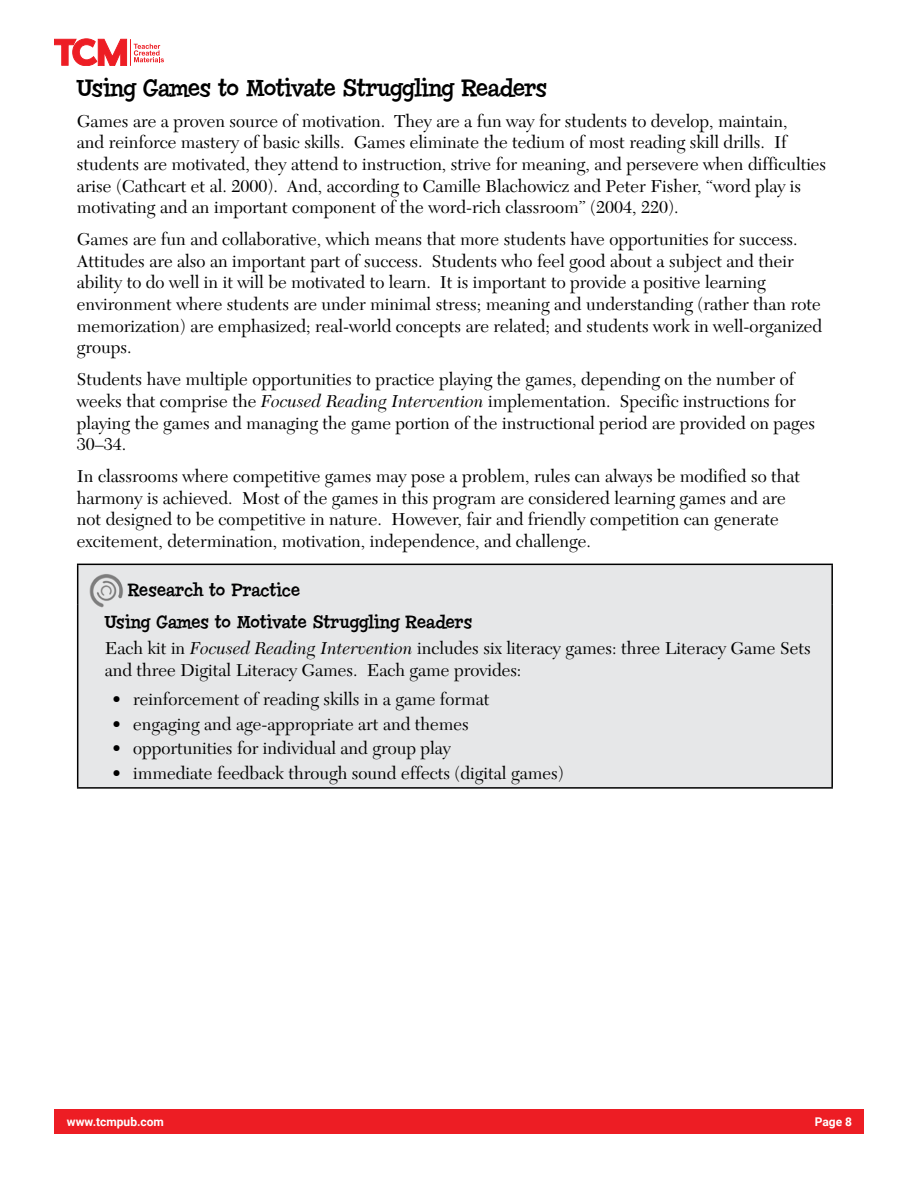
<style>
.page{position:relative;width:918px;height:1188px;background:#fff}
.page>*{position:absolute;margin:0;border:0;box-sizing:border-box;transform-origin:0 0}
.t1{font:24px "Chowderhead";color:#000}
.t2{font:18px/21.6px "New Caledonia LT Std";color:#000}
.t3{font:18px/32.4px "Chowderhead";letter-spacing:.02em;color:#000}
.t4{font:700 12px "Roboto";color:#fff}
.s1{font-style:italic}
</style>
<div class="page">
<div style="left:54px;top:1110px;width:810px;height:24px;background:#ed1d24"></div>
<svg style="left:54px;top:39px;width:110px;height:27px"></svg>
<div style="left:78px;top:565px;width:753px;height:222px;background:#e6e7e8"></div>
<hr style="left:77px;top:564px;width:756px;height:1px;background:#000">
<hr style="left:77px;top:565px;width:1px;height:40px;background:#000">
<hr style="left:831px;top:565px;width:2px;height:40px;background:#000">
<hr style="left:77px;top:605px;width:1px;height:182px;background:#000">
<hr style="left:831px;top:605px;width:2px;height:182px;background:#000">
<hr style="left:77px;top:787px;width:756px;height:2px;background:#000">
<img style="left:87px;top:573px;width:41px;height:34px">
<h1 class="t1" style="left:77px;top:74px;width:472px">Using Games to Motivate Struggling Readers</h1>
<p class="t2" style="left:77px;top:110px;width:751px">Games are a proven source of motivation. They are a fun way for students to develop, maintain,<br>and reinforce mastery of basic skills. Games eliminate the tedium of most reading skill drills. If students are motivated, they attend to instruction, strive for meaning, and persevere when difficulties arise (Cathcart et al. 2000). And, according to Camille Blachowicz and Peter Fisher, “word play is motivating and an important component of the word-rich classroom” (2004, 220).</p>
<p class="t2" style="left:77px;top:229px;width:747px">Games are fun and collaborative, which means that more students have opportunities for success.<br>Attitudes are also an important part of success. Students who feel good about a subject and their ability to do well in it will be motivated to learn. It is important to provide a positive learning environment where students are under minimal stress; meaning and understanding (rather than rote memorization) are emphasized; real-world concepts are related; and students work in well-organized groups.</p>
<p class="t2" style="left:77px;top:369px;width:740px">Students have multiple opportunities to practice playing the games, depending on the number of weeks that comprise the <span class="s1">Focused Reading Intervention</span> implementation. Specific instructions for playing the games and managing the game portion of the instructional period are provided on pages 30–34.</p>
<p class="t2" style="left:77px;top:466px;width:725px">In classrooms where competitive games may pose a problem, rules can always be modified so that harmony is achieved. Most of the games in this program are considered learning games and are not designed to be competitive in nature. However, fair and friendly competition can generate excitement, determination, motivation, independence, and challenge.</p>
<p class="t3" style="left:105px;top:574px;width:369px;text-indent:23px">Research to Practice<br>Using Games to Motivate Struggling Readers</p>
<p class="t2" style="left:105px;top:638px;width:708px">Each kit in <span class="s1">Focused Reading Intervention</span> includes six literacy games: three Literacy Game Sets and three Digital Literacy Games. Each game provides:</p>
<p class="t2" style="left:112px;top:689px;width:379px">• reinforcement of reading skills in a game format</p>
<p class="t2" style="left:112px;top:713px;width:358px">• engaging and age‑appropriate art and themes</p>
<p class="t2" style="left:112px;top:738px;width:340px">• opportunities for individual and group play</p>
<p class="t2" style="left:112px;top:763px;width:453px">• immediate feedback through sound effects (digital games)</p>
<p class="t4" style="left:67px;top:1113px;width:99px">www.tcmpub.com</p>
<p class="t4" style="left:815px;top:1113px;width:39px">Page 8</p>
</div>
